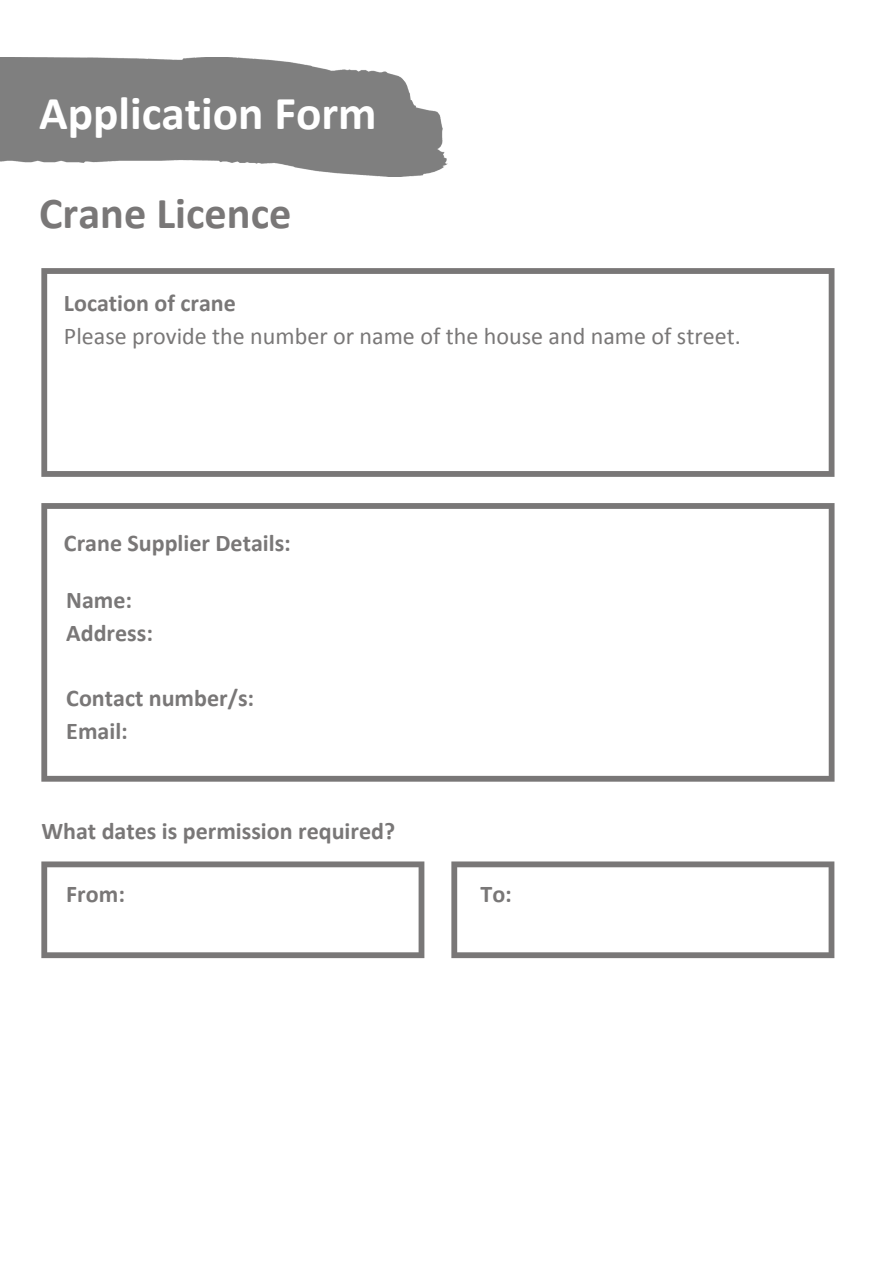
<style>
.page{position:relative;width:894px;height:1264px;background:#fff}
.page>*{position:absolute;margin:0;border:0;box-sizing:border-box;transform-origin:0 0}
.t1{font:700 47.25px "Calibri";color:#fff}
.t2{font:700 44.25px "Calibri";color:#797777}
.t3{font:700 24px "Calibri";color:#797777}
.t4{font:24px "Calibri";color:#797777}
</style>
<div class="page">
<img style="left:0;top:58px;width:447px;height:119px">
<svg style="left:41px;top:268px;width:793px;height:209px"></svg>
<svg style="left:41px;top:503px;width:793px;height:278px"></svg>
<svg style="left:41px;top:861px;width:383px;height:97px"></svg>
<svg style="left:451px;top:861px;width:383px;height:97px"></svg>
<p class="t1" style="left:39px;top:93px;width:339px">Application Form</p>
<p class="t2" style="left:39px;top:195px;width:254px">Crane Licence</p>
<p class="t3" style="left:64px;top:293px;width:173px">Location of crane</p>
<p class="t4" style="left:64px;top:325px;width:678px">Please provide the number or name of the house and name of street.</p>
<p class="t3" style="left:64px;top:533px;width:228px">Crane Supplier Details:</p>
<p class="t3" style="left:66px;top:590px;width:67px">Name:</p>
<p class="t3" style="left:66px;top:622px;width:88px">Address:</p>
<p class="t3" style="left:66px;top:688px;width:189px">Contact number/s:</p>
<p class="t3" style="left:66px;top:720px;width:63px">Email:</p>
<p class="t3" style="left:41px;top:820px;width:355px">What dates is permission required?</p>
<p class="t3" style="left:66px;top:884px;width:60px">From:</p>
<p class="t3" style="left:480px;top:884px;width:33px">To:</p>
</div>
